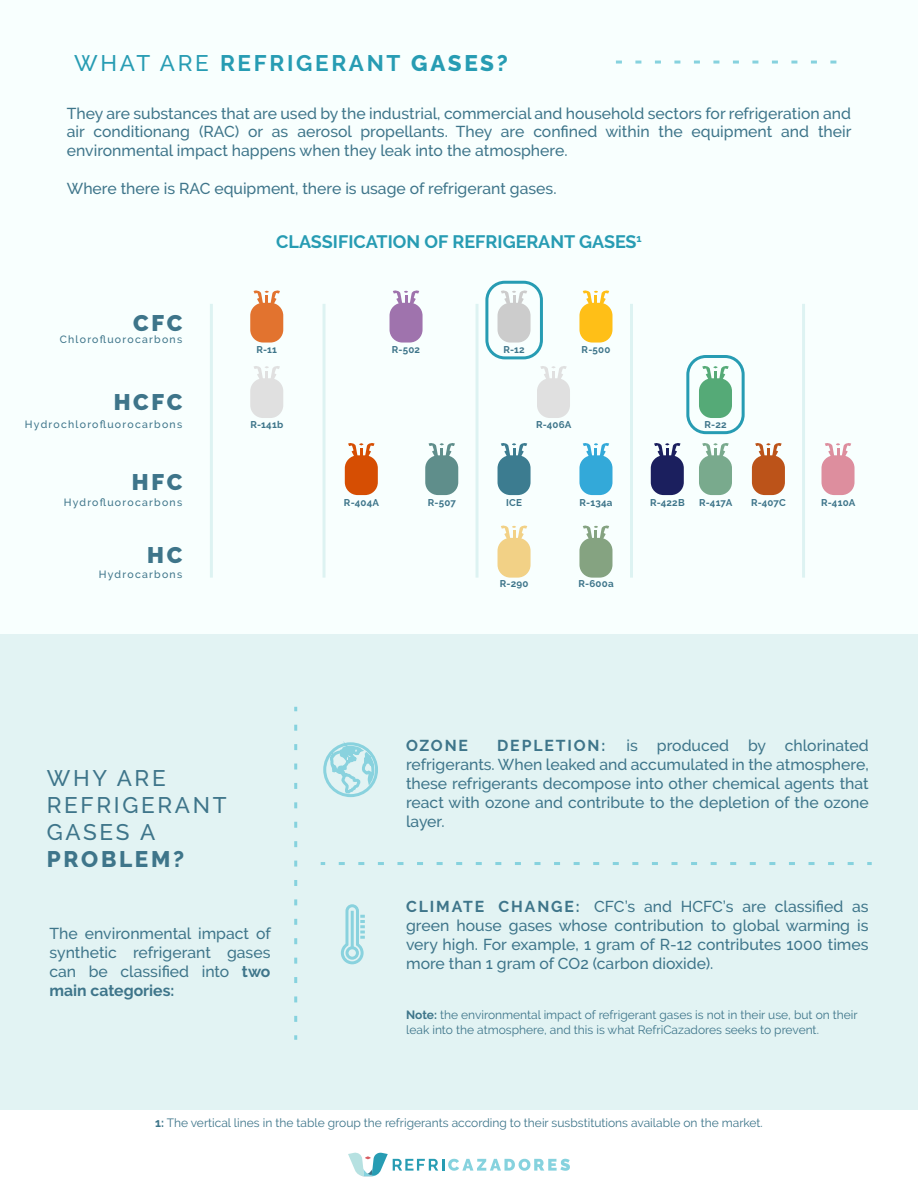
<style>
.page{position:relative;width:918px;height:1188px;background:#fff}
.page>*{position:absolute;margin:0;border:0;box-sizing:border-box;transform-origin:0 0}
.t1{font:700 22.5px "Raleway";letter-spacing:.12em;color:#279cb3}
.t2{font:500 22.5px/27px "Raleway";letter-spacing:.12em;color:#3e758a}
.t3{font:900 22.5px "Raleway";letter-spacing:.12em;color:#3e758a}
.t4{font:800 22.5px "Raleway";letter-spacing:.12em;color:#3e758a}
.t5{font:700 18px "Raleway";color:#279cb3}
.t6{font:500 15.75px/18.9px "Raleway";color:#3e758a;text-align:justify}
.t7{font:700 15.75px "Raleway";letter-spacing:.12em;color:#3e758a}
.t8{font:12px/14.4px "Raleway";color:#3e758a}
.t9{font:500 10.5px "Raleway";letter-spacing:.12em;color:#3e758a}
.t10{font:700 9.75px "Raleway";letter-spacing:.02em;color:#3e758a}
.s1{font-weight:500}
.s2{font-weight:800}
.s3{font-weight:700}
</style>
<div class="page">
<div style="left:0;top:634px;width:918px;height:476px;background:#e2f3f3"></div>
<div style="left:0;top:0;width:918px;height:634px;background:#f8fffe"></div>
<svg style="left:323px;top:741px;width:55px;height:57px"></svg>
<svg style="left:340px;top:904px;width:25px;height:61px"></svg>
<svg style="left:338px;top:862px;width:514px;height:3px"></svg>
<svg style="left:294px;top:726px;width:3px;height:296px"></svg>
<div style="left:485px;top:281px;width:58px;height:78px;border:3px solid #279cb3;border-radius:18px"></div>
<div style="left:686px;top:355px;width:59px;height:79px;border:3px solid #279cb3;border-radius:18px"></div>
<div style="left:250px;top:303px;width:33px;height:40px;background:#e2732f;border-radius:13px"></div>
<svg style="left:254px;top:290px;width:26px;height:14px"></svg>
<div style="left:250px;top:378px;width:33px;height:40px;background:#e0e0e0;border-radius:13px"></div>
<svg style="left:254px;top:366px;width:26px;height:13px"></svg>
<div style="left:537px;top:378px;width:33px;height:40px;background:#e0e0e0;border-radius:13px"></div>
<svg style="left:540px;top:366px;width:27px;height:12px"></svg>
<div style="left:390px;top:303px;width:33px;height:40px;background:#9f73ad;border-radius:13px"></div>
<svg style="left:393px;top:290px;width:26px;height:14px"></svg>
<div style="left:345px;top:455px;width:33px;height:40px;background:#d64e03;border-radius:13px"></div>
<svg style="left:348px;top:443px;width:27px;height:13px"></svg>
<div style="left:425px;top:455px;width:33px;height:40px;background:#5f8e8b;border-radius:13px"></div>
<svg style="left:429px;top:443px;width:26px;height:13px"></svg>
<div style="left:498px;top:455px;width:33px;height:40px;background:#3c7c90;border-radius:13px"></div>
<svg style="left:501px;top:443px;width:26px;height:13px"></svg>
<div style="left:579px;top:455px;width:33px;height:40px;background:#33a9d9;border-radius:13px"></div>
<svg style="left:583px;top:443px;width:26px;height:13px"></svg>
<div style="left:651px;top:455px;width:33px;height:40px;background:#1b1f5e;border-radius:13px"></div>
<svg style="left:654px;top:443px;width:27px;height:13px"></svg>
<div style="left:752px;top:455px;width:33px;height:40px;background:#bc5319;border-radius:13px"></div>
<svg style="left:755px;top:443px;width:27px;height:13px"></svg>
<div style="left:822px;top:455px;width:33px;height:40px;background:#dd8e9e;border-radius:13px"></div>
<svg style="left:825px;top:443px;width:26px;height:13px"></svg>
<div style="left:699px;top:455px;width:33px;height:40px;background:#79aa8d;border-radius:13px"></div>
<svg style="left:702px;top:443px;width:27px;height:13px"></svg>
<div style="left:699px;top:378px;width:33px;height:40px;background:#5a7;border-radius:13px"></div>
<svg style="left:702px;top:366px;width:27px;height:13px"></svg>
<div style="left:498px;top:303px;width:33px;height:40px;background:#ccc;border-radius:13px"></div>
<svg style="left:501px;top:290px;width:26px;height:14px"></svg>
<div style="left:579px;top:303px;width:33px;height:40px;background:#ffbf17;border-radius:13px"></div>
<svg style="left:583px;top:290px;width:26px;height:14px"></svg>
<div style="left:498px;top:538px;width:33px;height:40px;background:#f2d186;border-radius:13px"></div>
<svg style="left:501px;top:525px;width:26px;height:14px"></svg>
<div style="left:579px;top:538px;width:33px;height:40px;background:#85a381;border-radius:13px"></div>
<svg style="left:583px;top:525px;width:26px;height:14px"></svg>
<hr style="left:323px;top:304px;width:3px;height:274px;background:#b6e1e1">
<hr style="left:210px;top:304px;width:3px;height:274px;background:#b6e1e1">
<hr style="left:476px;top:304px;width:3px;height:274px;background:#b6e1e1">
<hr style="left:630px;top:304px;width:3px;height:274px;background:#b6e1e1">
<hr style="left:802px;top:304px;width:3px;height:274px;background:#b6e1e1">
<svg style="left:617px;top:61px;width:220px;height:3px"></svg>
<svg style="left:348px;top:1152px;width:222px;height:24px"></svg>
<h1 class="t1" style="left:74px;top:50px;width:435px"><span class="s1">WHAT ARE</span> REFRIGERANT <span class="s2">GASES?</span></h1>
<p class="t6" style="left:67px;top:104px;width:786px">They are substances that are used by the industrial, commercial and household sectors for refrigeration and air conditionang (RAC) or as aerosol propellants. They are confined within the equipment and their environmental impact happens when they leak into the atmosphere.</p>
<p class="t6" style="left:67px;top:179px;width:491px">Where there is RAC equipment, there is usage of refrigerant gases.</p>
<p class="t5" style="left:276px;top:231px;width:367px">CLASSIFICATION OF REFRIGERANT GASES<sup>1</sup></p>
<h1 class="t3" style="left:133px;top:310px;width:50px">CFC</h1>
<p class="t9" style="left:60px;top:333px;width:124px">Chlorofluorocarbons</p>
<h1 class="t3" style="left:114px;top:389px;width:70px">HCFC</h1>
<p class="t9" style="left:25px;top:418px;width:159px">Hydrochlorofluorocarbons</p>
<h1 class="t3" style="left:132px;top:469px;width:52px">HFC</h1>
<p class="t9" style="left:64px;top:496px;width:120px">Hydrofluorocarbons</p>
<h1 class="t3" style="left:147px;top:543px;width:37px">HC</h1>
<p class="t9" style="left:99px;top:568px;width:85px">Hydrocarbons</p>
<p class="t10" style="left:257px;top:344px;width:22px">R-11</p>
<p class="t10" style="left:250px;top:419px;width:34px">R-141b</p>
<h1 class="t2" style="left:47px;top:765px;width:181px">WHY ARE<br>REFRIGERANT<br>GASES A</h1>
<h1 class="t4" style="left:47px;top:846px;width:139px">PROBLEM?</h1>
<p class="t6" style="left:50px;top:924px;width:223px">The environmental impact of synthetic refrigerant gases can be classified into <span class="s3">two main categories:</span></p>
<p class="t10" style="left:392px;top:344px;width:30px">R-502</p>
<p class="t10" style="left:503px;top:344px;width:23px">R-12</p>
<p class="t10" style="left:582px;top:344px;width:30px">R-500</p>
<p class="t10" style="left:536px;top:419px;width:37px">R-406A</p>
<p class="t10" style="left:705px;top:419px;width:24px">R-22</p>
<p class="t10" style="left:344px;top:497px;width:37px">R-404A</p>
<p class="t10" style="left:428px;top:497px;width:30px">R-507</p>
<p class="t10" style="left:506px;top:497px;width:17px">ICE</p>
<p class="t10" style="left:580px;top:497px;width:34px">R-134a</p>
<p class="t10" style="left:650px;top:497px;width:36px">R-422B</p>
<p class="t10" style="left:699px;top:497px;width:35px">R-417A</p>
<p class="t10" style="left:751px;top:497px;width:36px">R-407C</p>
<p class="t10" style="left:821px;top:497px;width:36px">R-410A</p>
<p class="t10" style="left:500px;top:578px;width:30px">R-290</p>
<p class="t10" style="left:578px;top:578px;width:37px">R-600a</p>
<p class="t6" style="left:406px;top:736px;width:464px;text-indent:220px">is produced by chlorinated refrigerants. When leaked and accumulated in the atmosphere, these refrigerants decompose into other chemical agents that react with ozone and contribute to the depletion of the ozone layer.</p>
<p class="t7" style="left:406px;top:737px;width:64px">OZONE</p>
<p class="t7" style="left:497px;top:737px;width:110px">DEPLETION:</p>
<p class="t6" style="left:406px;top:897px;width:464px"><span class="s3">CLIMATE CHANGE:</span> CFC’s and HCFC’s are classified as green house gases whose contribution to global warming is very high. For example, 1 gram of R-12 contributes 1000 times more than 1 gram of CO2 (carbon dioxide).</p>
<p class="t8" style="left:406px;top:1008px;width:453px"><span class="s3">Note:</span> the environmental impact of refrigerant gases is not in their use, but on their leak into the atmosphere, and this is what RefriCazadores seeks to prevent.</p>
<p class="t8" style="left:155px;top:1116px;width:609px"><span class="s3">1:</span> The vertical lines in the table group the refrigerants according to their susbstitutions available on the market.</p>
</div>
